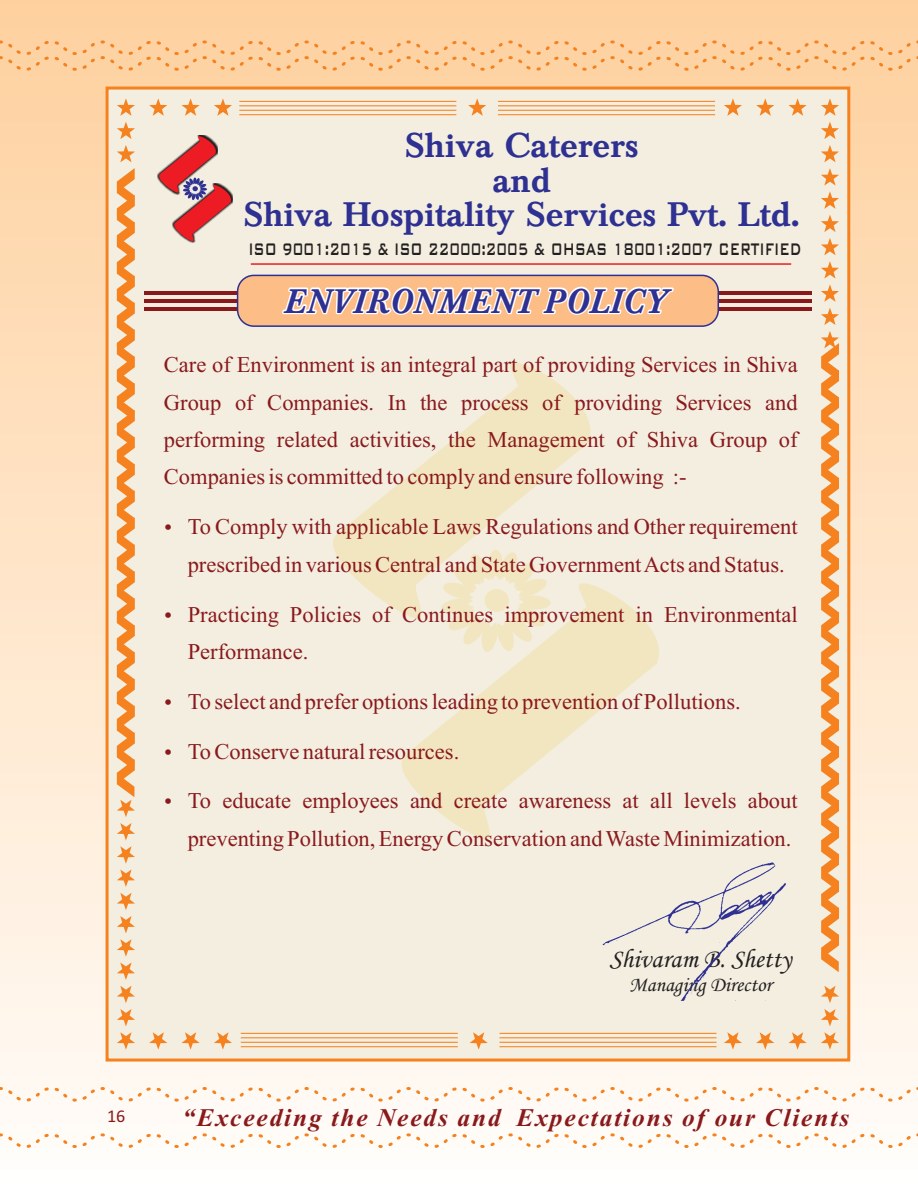
<style>
.page{position:relative;width:918px;height:1188px;background:#fff}
.page>*{position:absolute;margin:0;border:0;box-sizing:border-box;transform-origin:0 0}
.t1{font:500 33.6px/34.5px "Baskerville BE";color:#2e3092;text-align:center}
.t2{font:italic 500 33.6px "Baskerville BE";letter-spacing:.02em;color:#2e3092;scale:.96 1}
.t3{font:26.4px "Monotype Corsiva";color:#231f20}
.t4{font:italic 700 25.35px "Times New Roman";letter-spacing:.075em;color:#8a191c}
.t5{font:22.5px/37.3px "Times New Roman";color:#8a191c}
.t6{font:500 22.35px "Bank Gothic BT";color:#231f20;scale:.62 1}
.t7{font:21px "Monotype Corsiva";color:#231f20}
.t8{font:18px "Calibri";color:#8a191c}
</style>
<div class="page">
<div style="left:0;top:0;width:918px;height:1188px;background:linear-gradient(to bottom,#fed09d,#fffcf9)"></div>
<svg style="left:0;top:39px;width:918px;height:33px;background:#fdcc99"></svg>
<svg style="left:0;top:1086px;width:918px;height:17px"></svg>
<svg style="left:0;top:1132px;width:918px;height:18px"></svg>
<div style="left:104px;top:85px;width:748px;height:978px;background:#f3eee0"></div>
<hr style="left:239px;top:101px;width:217px;height:1px;background:#f5821f">
<hr style="left:239px;top:105px;width:217px;height:1px;background:#f5821f">
<hr style="left:239px;top:110px;width:217px;height:1px;background:#f5821f">
<hr style="left:239px;top:114px;width:217px;height:1px;background:#f5821f">
<hr style="left:498px;top:101px;width:217px;height:1px;background:#f5821f">
<hr style="left:498px;top:105px;width:217px;height:1px;background:#f5821f">
<hr style="left:498px;top:110px;width:217px;height:1px;background:#f5821f">
<hr style="left:498px;top:114px;width:217px;height:1px;background:#f5821f">
<svg style="left:468px;top:98px;width:18px;height:18px"></svg>
<svg style="left:214px;top:98px;width:18px;height:18px"></svg>
<svg style="left:182px;top:98px;width:18px;height:18px"></svg>
<svg style="left:149px;top:98px;width:18px;height:18px"></svg>
<svg style="left:117px;top:98px;width:18px;height:18px"></svg>
<svg style="left:821px;top:98px;width:18px;height:18px"></svg>
<svg style="left:789px;top:98px;width:18px;height:18px"></svg>
<svg style="left:756px;top:98px;width:18px;height:18px"></svg>
<svg style="left:724px;top:98px;width:18px;height:18px"></svg>
<svg style="left:117px;top:122px;width:18px;height:17px"></svg>
<svg style="left:117px;top:145px;width:18px;height:17px"></svg>
<svg style="left:821px;top:122px;width:18px;height:17px"></svg>
<svg style="left:821px;top:145px;width:18px;height:17px"></svg>
<svg style="left:821px;top:168px;width:18px;height:41px"></svg>
<svg style="left:821px;top:215px;width:18px;height:17px"></svg>
<svg style="left:821px;top:238px;width:18px;height:17px"></svg>
<svg style="left:821px;top:261px;width:18px;height:41px"></svg>
<svg style="left:821px;top:308px;width:18px;height:17px"></svg>
<hr style="left:499px;top:1046px;width:218px;height:1px;background:#f5821f">
<hr style="left:499px;top:1042px;width:218px;height:1px;background:#f5821f">
<hr style="left:499px;top:1037px;width:218px;height:1px;background:#f5821f">
<hr style="left:499px;top:1033px;width:218px;height:1px;background:#f5821f">
<hr style="left:241px;top:1046px;width:217px;height:1px;background:#f5821f">
<hr style="left:241px;top:1042px;width:217px;height:1px;background:#f5821f">
<hr style="left:241px;top:1037px;width:217px;height:1px;background:#f5821f">
<hr style="left:241px;top:1033px;width:217px;height:1px;background:#f5821f">
<svg style="left:470px;top:1032px;width:18px;height:18px"></svg>
<svg style="left:724px;top:1032px;width:18px;height:18px"></svg>
<svg style="left:756px;top:1032px;width:18px;height:18px"></svg>
<svg style="left:789px;top:1032px;width:18px;height:18px"></svg>
<svg style="left:821px;top:1032px;width:18px;height:18px"></svg>
<svg style="left:117px;top:1032px;width:18px;height:18px"></svg>
<svg style="left:149px;top:1032px;width:18px;height:18px"></svg>
<svg style="left:182px;top:1032px;width:18px;height:18px"></svg>
<svg style="left:214px;top:1032px;width:18px;height:18px"></svg>
<svg style="left:821px;top:1009px;width:18px;height:17px"></svg>
<svg style="left:821px;top:986px;width:18px;height:17px"></svg>
<svg style="left:117px;top:1009px;width:18px;height:17px"></svg>
<svg style="left:117px;top:986px;width:18px;height:17px"></svg>
<svg style="left:117px;top:939px;width:18px;height:41px"></svg>
<svg style="left:117px;top:916px;width:18px;height:17px"></svg>
<svg style="left:117px;top:893px;width:18px;height:17px"></svg>
<svg style="left:117px;top:846px;width:18px;height:41px"></svg>
<svg style="left:117px;top:823px;width:18px;height:17px"></svg>
<svg style="left:117px;top:168px;width:18px;height:649px;background:#f4aa66"></svg>
<svg style="left:821px;top:331px;width:18px;height:641px;background:#f4aa66"></svg>
<hr style="left:144px;top:291px;width:668px;height:3px;background:#8a191c">
<hr style="left:144px;top:299px;width:668px;height:3px;background:#8a191c">
<hr style="left:144px;top:307px;width:668px;height:3px;background:#8a191c">
<div style="left:237px;top:275px;width:482px;height:52px;background:#fcbd87;border:2px solid #2e3092;border-radius:16px"></div>
<svg style="left:316px;top:345px;width:290px;height:283px;background:#f2ebd4"></svg>
<svg style="left:385px;top:565px;width:290px;height:283px;background:#f2ead4"></svg>
<svg style="left:441px;top:550px;width:110px;height:103px;background:#f2e9d0"></svg>
<div style="left:485px;top:589px;width:24px;height:23px;background:#f2e6c1;border-radius:50%"></div>
<div style="left:595px;top:850px;width:193px;height:157px;background:#f3eee0"></div>
<hr style="left:251px;top:263px;width:540px;height:2px;background:#ed1c24">
<svg style="left:155px;top:132px;width:80px;height:111px;background:#dfa29e"></svg>
<svg style="left:166px;top:525px;width:5px;height:5px"></svg>
<svg style="left:166px;top:612px;width:5px;height:5px"></svg>
<svg style="left:166px;top:699px;width:5px;height:6px"></svg>
<svg style="left:166px;top:749px;width:5px;height:5px"></svg>
<svg style="left:166px;top:799px;width:5px;height:5px"></svg>
<h1 class="t1" style="left:244px;top:133px;width:557px">Shiva Caterers<br>and<br>Shiva Hospitality Services Pvt. Ltd.</h1>
<p class="t6" style="left:248px;top:238px;width:894px">ISO 9001:2015 &amp; ISO 22000:2005 &amp; OHSAS 18001:2007 CERTIFIED</p>
<h1 class="t2" style="left:284px;top:288px;width:401px">ENVIRONMENT POLICY</h1>
<p class="t5" style="left:164px;top:348px;width:635px;text-align:justify">Care of Environment is an integral part of providing Services in Shiva Group of Companies. In the process of providing Services and performing related activities, the Management of Shiva Group of Companies is committed to comply and ensure following :-</p>
<p class="t5" style="left:188px;top:510px;width:612px">To Comply with applicable Laws Regulations and Other requirement prescribed in various Central and State Government Acts and Status.</p>
<p class="t5" style="left:188px;top:598px;width:612px">Practicing Policies of Continues improvement in Environmental<br>Performance.</p>
<p class="t5" style="left:188px;top:685px;width:555px">To select and prefer options leading to prevention of Pollutions.</p>
<p class="t5" style="left:188px;top:735px;width:273px">To Conserve natural resources.</p>
<p class="t5" style="left:188px;top:784px;width:612px">To educate employees and create awareness at all levels about preventing Pollution, Energy Conservation and Waste Minimization.</p>
<p class="t3" style="left:609px;top:948px;width:183px">Shivaram B. Shetty</p>
<p class="t7" style="left:629px;top:977px;width:144px">Managing Director</p>
<p class="t8" style="left:107px;top:1108px;width:20px">16</p>
<p class="t4" style="left:182px;top:1109px;width:668px">“Exceeding the Needs and Expectations of our Clients</p>
</div>
